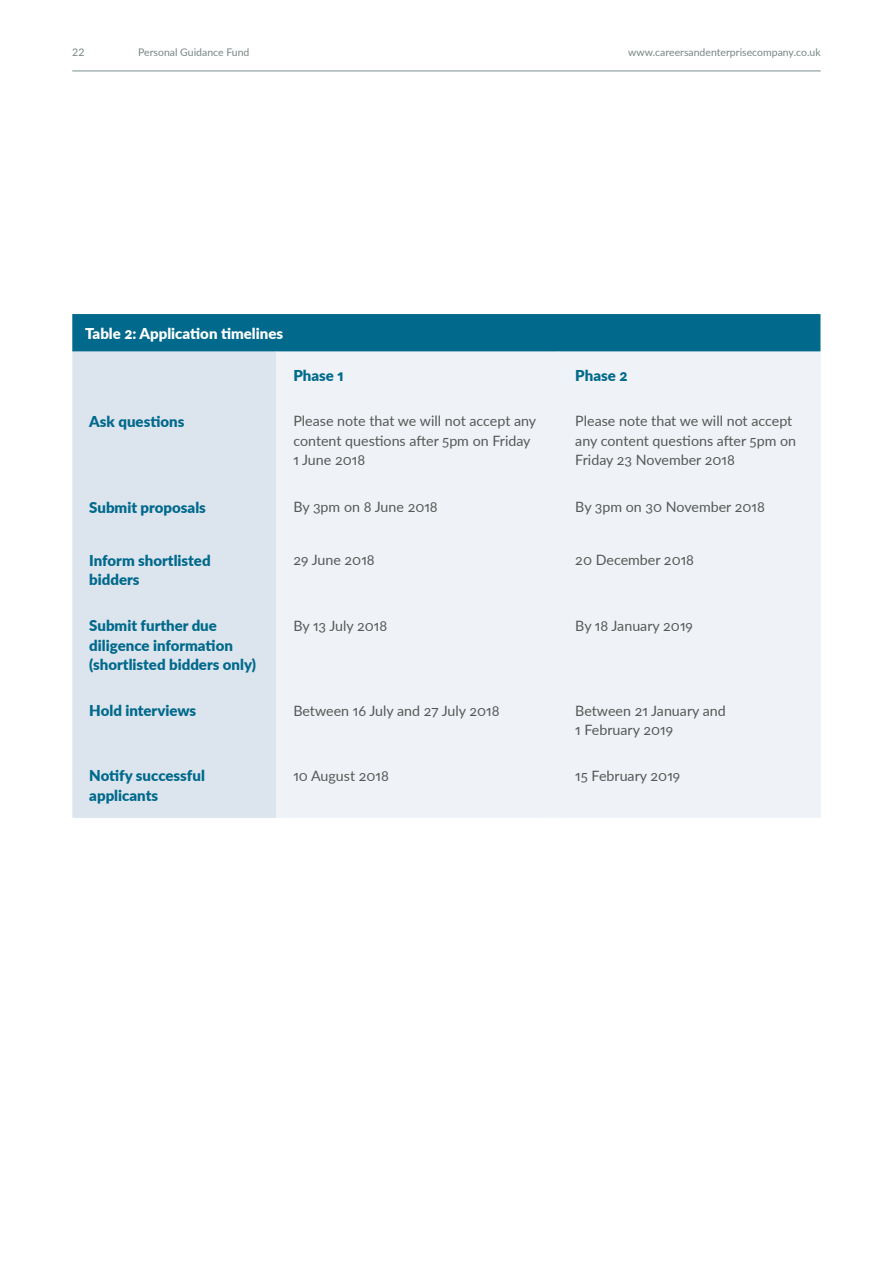
<style>
.page{position:relative;width:893px;height:1263px;background:#fff}
.page>*{position:absolute;margin:0;border:0;box-sizing:border-box;transform-origin:0 0}
.t1{font:900 15px/19.5px "Lato";color:#00698c}
.t2{font:900 15px "Lato";color:#fff}
.t3{font:14.25px/19.5px "Lato";color:#575756}
.t4{font:10.5px "Lato";color:#788685}
</style>
<div class="page">
<hr style="left:72px;top:70px;width:749px;height:2px;background:#a8b5b6">
<div style="left:72px;top:314px;width:748px;height:38px;background:#00698c"></div>
<div style="left:72px;top:352px;width:204px;height:466px;background:#dce5ed"></div>
<div style="left:277px;top:352px;width:543px;height:466px;background:#eff3f7"></div>
<hr style="left:276px;top:352px;width:1px;height:46px;background:#f2f2f2">
<hr style="left:276px;top:398px;width:1px;height:85px;background:#f2f2f2">
<hr style="left:276px;top:483px;width:1px;height:54px;background:#f2f2f2">
<hr style="left:276px;top:537px;width:1px;height:65px;background:#f2f2f2">
<hr style="left:276px;top:602px;width:1px;height:85px;background:#f2f2f2">
<hr style="left:276px;top:687px;width:1px;height:65px;background:#f2f2f2">
<hr style="left:276px;top:752px;width:1px;height:66px;background:#f2f2f2">
<hr style="left:558px;top:352px;width:1px;height:46px;background:#f2f2f2">
<hr style="left:820px;top:352px;width:1px;height:46px;background:#f2f2f2">
<hr style="left:558px;top:398px;width:1px;height:85px;background:#f2f2f2">
<hr style="left:820px;top:398px;width:1px;height:85px;background:#f2f2f2">
<hr style="left:558px;top:483px;width:1px;height:54px;background:#f2f2f2">
<hr style="left:820px;top:483px;width:1px;height:54px;background:#f2f2f2">
<hr style="left:558px;top:537px;width:1px;height:65px;background:#f2f2f2">
<hr style="left:820px;top:537px;width:1px;height:65px;background:#f2f2f2">
<hr style="left:558px;top:602px;width:1px;height:85px;background:#f2f2f2">
<hr style="left:820px;top:602px;width:1px;height:85px;background:#f2f2f2">
<hr style="left:558px;top:687px;width:1px;height:65px;background:#f2f2f2">
<hr style="left:820px;top:687px;width:1px;height:65px;background:#f2f2f2">
<hr style="left:558px;top:752px;width:1px;height:66px;background:#f2f2f2">
<hr style="left:820px;top:752px;width:1px;height:66px;background:#f2f2f2">
<p class="t4" style="left:72px;top:44px;width:14px">22</p>
<p class="t4" style="left:138px;top:45px;width:113px">Personal Guidance Fund</p>
<p class="t4" style="left:628px;top:44px;width:194px">www.careersandenterprisecompany.co.uk</p>
<p class="t2" style="left:85px;top:322px;width:200px">Table 2: Application timelines</p>
<p class="t1" style="left:293px;top:365px;width:52px">Phase 1</p>
<p class="t1" style="left:575px;top:365px;width:54px">Phase 2</p>
<p class="t1" style="left:89px;top:411px;width:97px">Ask questions</p>
<p class="t3" style="left:293px;top:411px;width:244px">Please note that we will not accept any content questions after 5pm on Friday<br>1 June 2018</p>
<p class="t3" style="left:575px;top:411px;width:222px">Please note that we will not accept any content questions after 5pm on<br>Friday 23 November 2018</p>
<p class="t1" style="left:89px;top:497px;width:118px">Submit proposals</p>
<p class="t3" style="left:293px;top:496px;width:146px">By 3pm on 8 June 2018</p>
<p class="t3" style="left:575px;top:496px;width:191px">By 3pm on 30 November 2018</p>
<p class="t1" style="left:89px;top:550px;width:123px">Inform shortlisted bidders</p>
<p class="t3" style="left:293px;top:549px;width:83px">29 June 2018</p>
<p class="t3" style="left:575px;top:549px;width:120px">20 December 2018</p>
<p class="t1" style="left:89px;top:615px;width:168px">Submit further due diligence information (shortlisted bidders only)</p>
<p class="t3" style="left:293px;top:615px;width:95px">By 13 July 2018</p>
<p class="t3" style="left:575px;top:615px;width:119px">By 18 January 2019</p>
<p class="t1" style="left:89px;top:700px;width:108px">Hold interviews</p>
<p class="t3" style="left:293px;top:700px;width:208px">Between 16 July and 27 July 2018</p>
<p class="t3" style="left:575px;top:700px;width:152px">Between 21 January and<br>1 February 2019</p>
<p class="t1" style="left:89px;top:765px;width:117px">Notify successful applicants</p>
<p class="t3" style="left:293px;top:765px;width:97px">10 August 2018</p>
<p class="t3" style="left:575px;top:765px;width:106px">15 February 2019</p>
</div>
